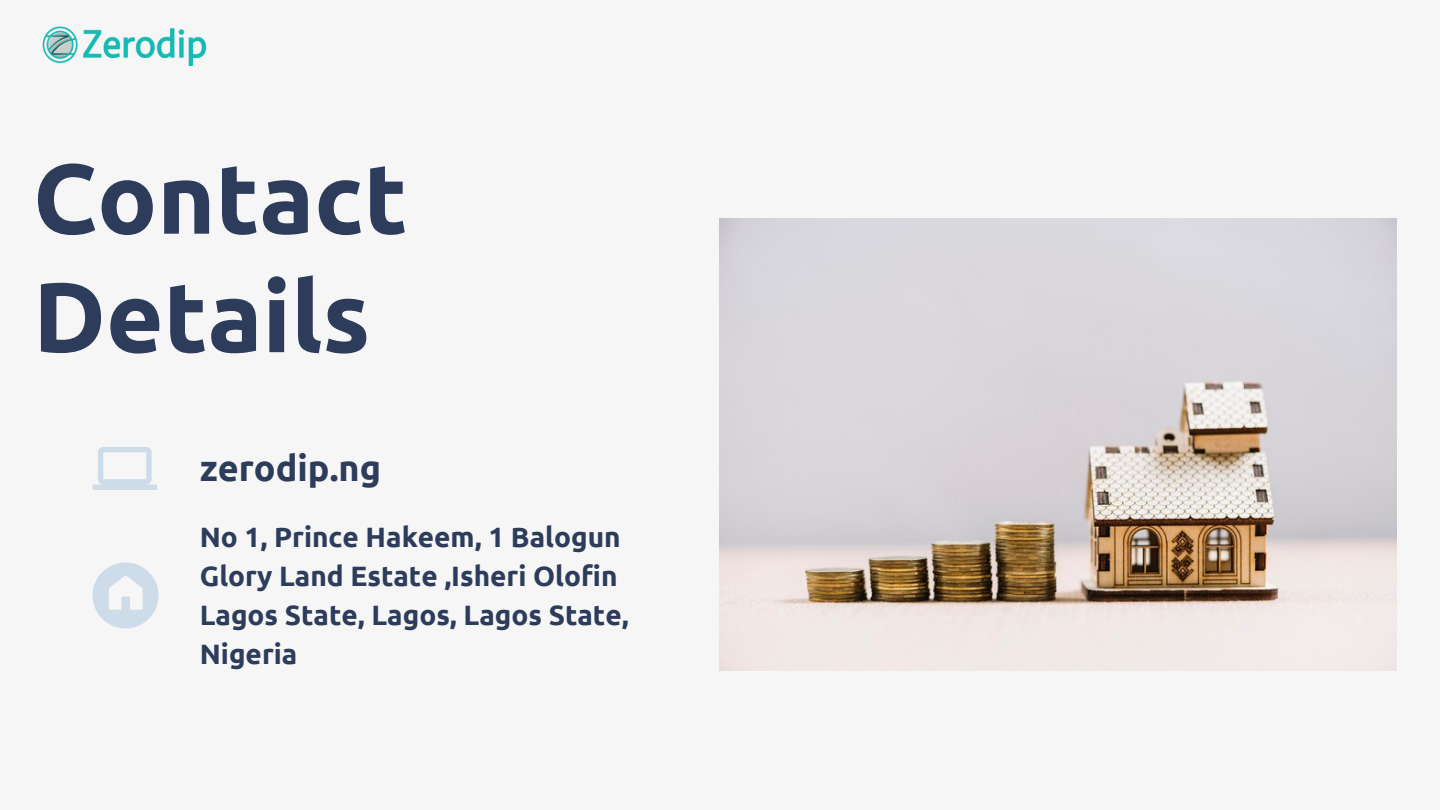
<style>
.page{position:relative;width:1440px;height:810px;background:#f6f6f6}
.page>*{position:absolute;margin:0;border:0;box-sizing:border-box;transform-origin:0 0}
.t1{font:700 99px/118.5px "Ubuntu";color:#2d3c5b}
.t2{font:700 36px "Ubuntu";color:#2d3c5b}
.t3{font:700 28px/39px "Ubuntu";color:#2d3c5b}
</style>
<div class="page">
<svg style="left:92px;top:447px;width:65px;height:43px"></svg>
<img style="left:42px;top:26px;width:165px;height:39px">
<img style="left:720px;top:219px;width:676px;height:451px">
<svg style="left:92px;top:562px;width:66px;height:66px"></svg>
<p class="t1" style="left:33px;top:138px;width:376px">Contact<br>Details</p>
<p class="t2" style="left:200px;top:447px;width:183px">zerodip.ng</p>
<h2 class="t3" style="left:200px;top:517px;width:430px">No 1, Prince Hakeem, 1 Balogun<br>Glory Land Estate ,Isheri Olofin<br>Lagos State, Lagos, Lagos State,<br>Nigeria</h2>
</div>
